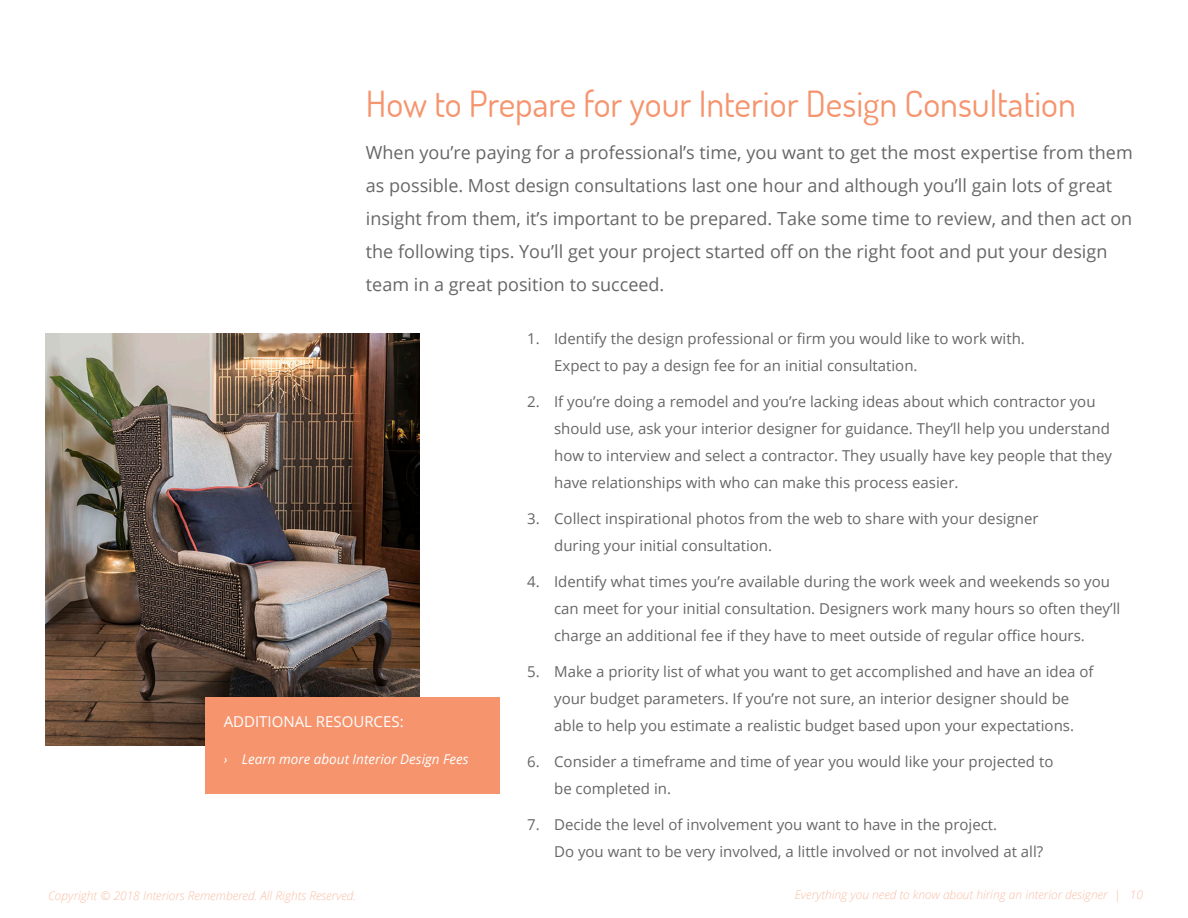
<style>
.page{position:relative;width:1188px;height:918px;background:#fff}
.page>*{position:absolute;margin:0;border:0;box-sizing:border-box;transform-origin:0 0}
.Headline{font:36px "Dosis";color:#f5946d}
.Intro_Copy{font:18px/33px "Open Sans";color:#666}
.t1{font:15px/27px "Open Sans";color:#666}
.Sidebar_Head{font:15px "Open Sans";color:#fff}
.t2{font:italic 13.5px "Open Sans";color:#fff}
.t3{font:italic 300 12px "Open Sans";color:#f9bfa7}
</style>
<div class="page">
<img style="left:45px;top:333px;width:375px;height:412px">
<div style="left:206px;top:697px;width:294px;height:96px;background:#f5946d"></div>
<p class="Headline" style="left:366px;top:80px;width:712px">How to Prepare for your Interior Design Consultation</p>
<p class="Intro_Copy" style="left:366px;top:135px;width:768px">When you’re paying for a professional’s time, you want to get the most expertise from them as possible. Most design consultations last one hour and although you’ll gain lots of great insight from them, it’s important to be prepared. Take some time to review, and then act on the following tips. You’ll get your project started off on the right foot and put your design team in a great position to succeed.</p>
<p class="Sidebar_Head" style="left:224px;top:711px;width:181px">ADDITIONAL RESOURCES:</p>
<p class="t2" style="left:224px;top:750px;width:246px">› Learn more about Interior Design Fees</p>
<p class="t1" style="left:554px;top:325px;width:472px;text-indent:-27px">1. Identify the design professional or firm you would like to work with.<br>Expect to pay a design fee for an initial consultation.</p>
<p class="t1" style="left:554px;top:388px;width:559px;text-indent:-27px">2. If you’re doing a remodel and you’re lacking ideas about which contractor you should use, ask your interior designer for guidance. They’ll help you understand how to interview and select a contractor. They usually have key people that they have relationships with who can make this process easier.</p>
<p class="t1" style="left:554px;top:505px;width:486px;text-indent:-27px">3. Collect inspirational photos from the web to share with your designer during your initial consultation.</p>
<p class="t1" style="left:554px;top:568px;width:568px;text-indent:-27px">4. Identify what times you’re available during the work week and weekends so you can meet for your initial consultation. Designers work many hours so often they’ll charge an additional fee if they have to meet outside of regular office hours.</p>
<p class="t1" style="left:527px;top:658px;width:568px;text-align:center">5. Make a priority list of what you want to get accomplished and have an idea of your budget parameters. If you’re not sure, an interior designer should be<br>able to help you estimate a realistic budget based upon your expectations.</p>
<p class="t1" style="left:554px;top:748px;width:501px;text-indent:-27px">6. Consider a timeframe and time of year you would like your projected to be completed in.</p>
<p class="t1" style="left:554px;top:811px;width:491px;text-indent:-27px">7. Decide the level of involvement you want to have in the project.<br>Do you want to be very involved, a little involved or not involved at all?</p>
<p class="t3" style="left:48px;top:888px;width:310px">Copyright © 2018 Interiors Remembered. All Rights Reserved.</p>
<p class="t3" style="left:795px;top:886px;width:350px">Everything you need to know about hiring an interior designer | 10</p>
</div>
